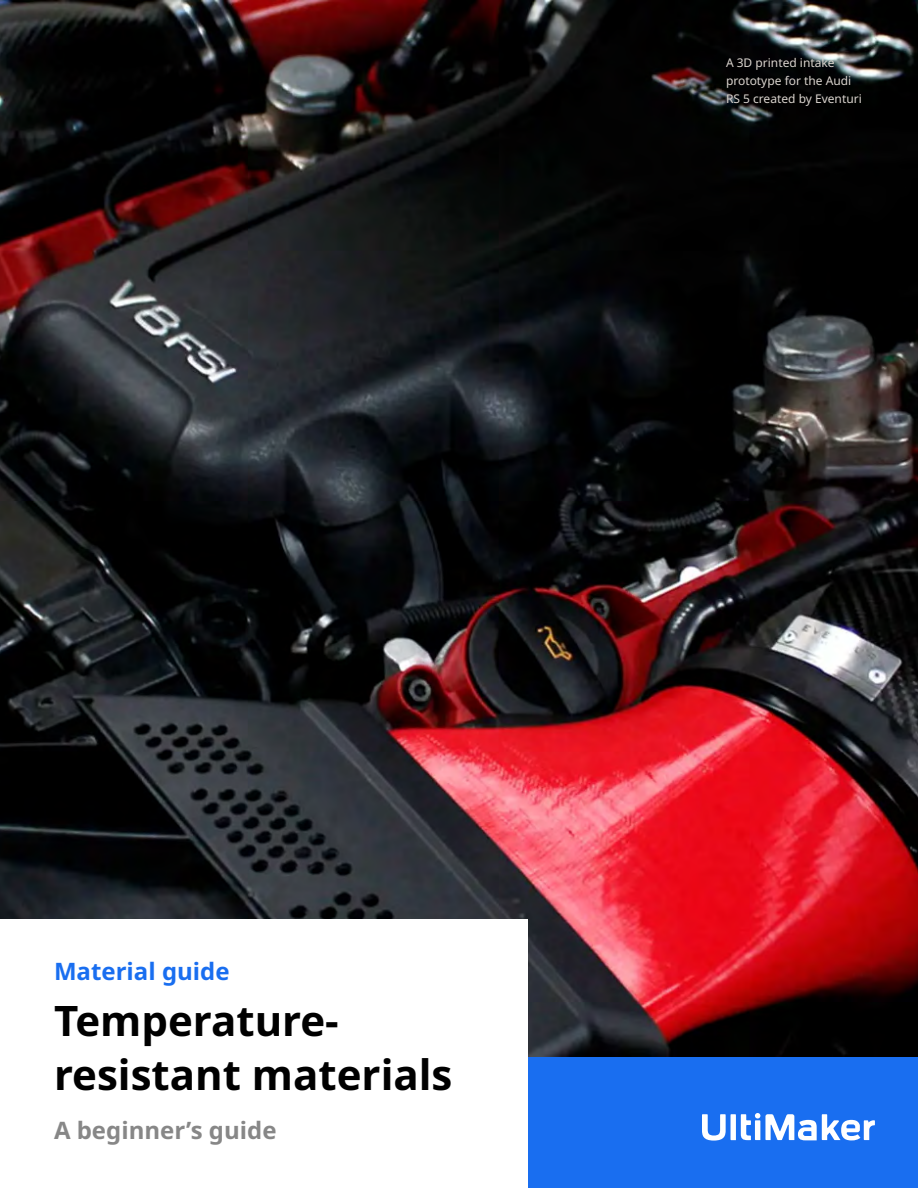
<style>
.page{position:relative;width:918px;height:1188px;background:#fff}
.page>*{position:absolute;margin:0;border:0;box-sizing:border-box;transform-origin:0 0}
.t1{font:700 42px/54px "Noto Sans";color:#000}
.t2{font:700 24px "Noto Sans";color:#878787}
.t3{font:700 24px "Noto Sans";color:#196ef0}
.t4{font:12px/18px "Noto Sans";color:#dad4ce}
.t5{font:10.5px "Noto Sans";color:#878787}
</style>
<div class="page">
<div style="left:0;top:953px;width:918px;height:235px;background:#196ef0"></div>
<img style="left:0;top:0;width:918px;height:1056px">
<div style="left:0;top:920px;width:528px;height:268px;background:#fff"></div>
<svg style="left:702px;top:1113px;width:173px;height:28px"></svg>
<p class="t4" style="left:726px;top:54px;width:137px">A 3D printed intake prototype for the Audi<br>RS 5 created by Eventuri</p>
<h2 class="t3" style="left:54px;top:957px;width:177px">Material guide</h2>
<h1 class="t1" style="left:54px;top:995px;width:400px">Temperature&shy;resistant materials</h1>
<h2 class="t2" style="left:54px;top:1117px;width:224px">A beginner’s guide</h2>
<p class="t5" style="left:54px;top:1123px;width:206px">© UltiMaker 2011-2023, EN 02/2023 v1.00</p>
</div>
